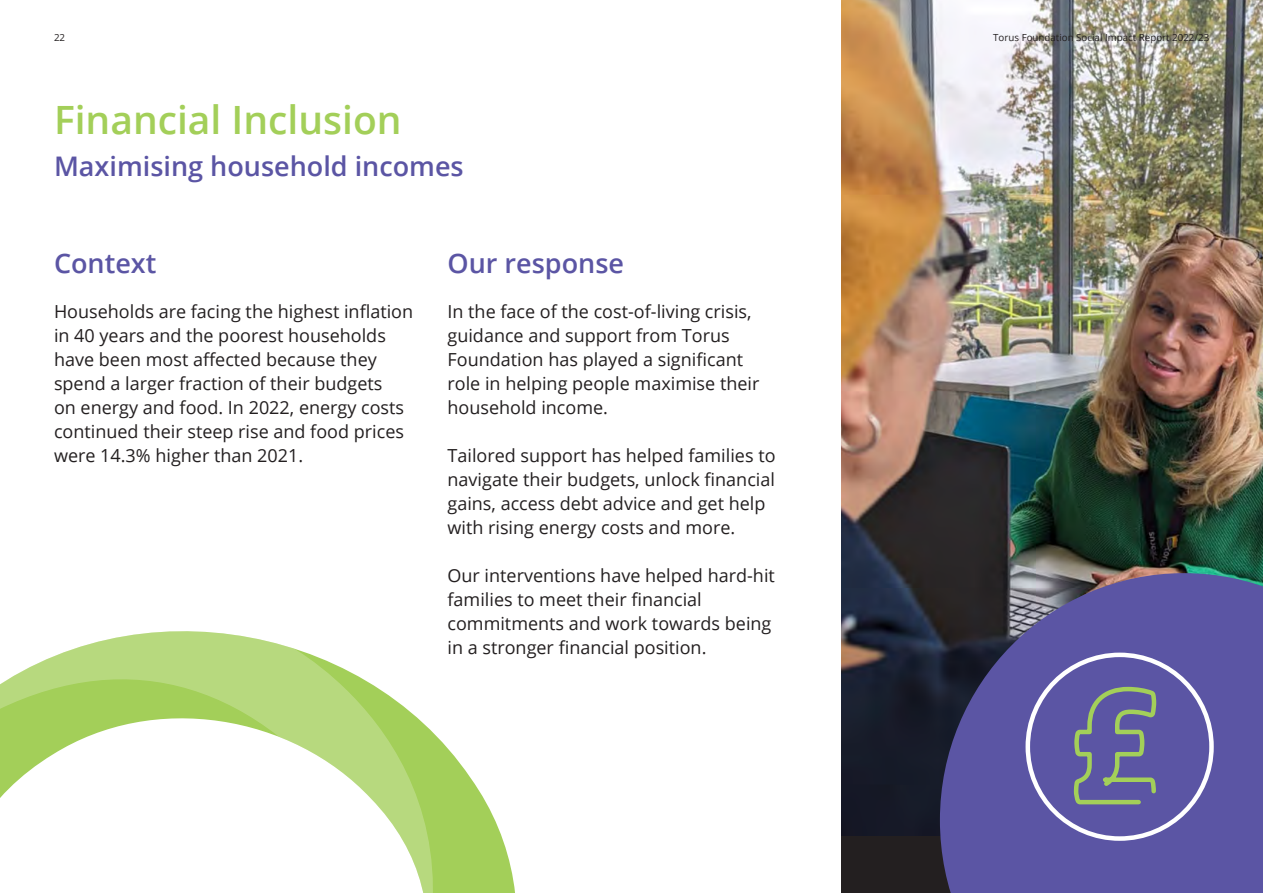
<style>
.page{position:relative;width:1263px;height:893px;background:#fff}
.page>*{position:absolute;margin:0;border:0;box-sizing:border-box;transform-origin:0 0}
.t1{font:600 39px "Open Sans";color:#a3cf59}
.t2{font:600 27px "Open Sans";color:#5b55a4}
.t3{font:18px/24px "Open Sans";color:#231f20}
.t4{font:9.75px "Open Sans";color:#231f20}
</style>
<div class="page">
<img style="left:841px;top:0;width:422px;height:835px">
<svg style="left:940px;top:573px;width:323px;height:320px;background:#5a5597"></svg>
<div style="left:1025px;top:653px;width:189px;height:188px;border:4px solid #fff;border-radius:50%"></div>
<svg style="left:1071px;top:685px;width:88px;height:122px;background:#696d94"></svg>
<svg style="left:433px;top:732px;width:82px;height:161px;fill:#a3cf59"></svg>
<svg style="left:0;top:631px;width:433px;height:262px"></svg>
<p class="t4" style="left:54px;top:31px;width:13px">22</p>
<p class="t4" style="left:993px;top:31px;width:217px">Torus Foundation Social Impact Report 2022/23</p>
<h1 class="t1" style="left:54px;top:93px;width:349px">Financial Inclusion</h1>
<h2 class="t2" style="left:54px;top:148px;width:411px">Maximising household incomes</h2>
<h2 class="t2" style="left:54px;top:244px;width:104px">Context</h2>
<p class="t3" style="left:54px;top:299px;width:361px">Households are facing the highest inflation in 40 years and the poorest households have been most affected because they spend a larger fraction of their budgets<br>on energy and food. In 2022, energy costs continued their steep rise and food prices were 14.3% higher than 2021.</p>
<h2 class="t2" style="left:447px;top:244px;width:178px">Our response</h2>
<p class="t3" style="left:447px;top:299px;width:313px">In the face of the cost-of-living crisis, guidance and support from Torus Foundation has played a significant role in helping people maximise their household income.</p>
<p class="t3" style="left:447px;top:443px;width:330px">Tailored support has helped families to navigate their budgets, unlock financial gains, access debt advice and get help with rising energy costs and more.</p>
<p class="t3" style="left:447px;top:563px;width:329px">Our interventions have helped hard-hit families to meet their financial commitments and work towards being in a stronger financial position.</p>
</div>
